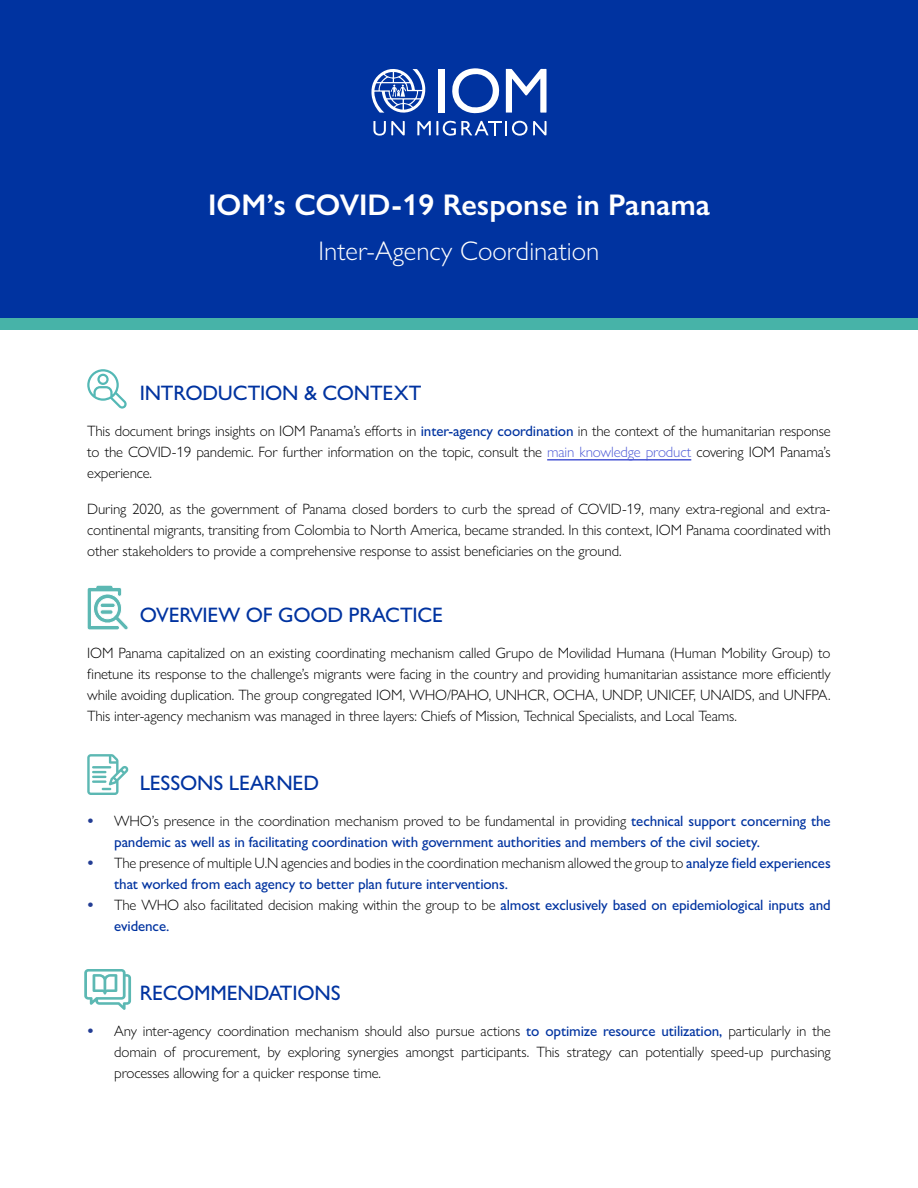
<style>
.page{position:relative;width:918px;height:1188px;background:#fff}
.page>*{position:absolute;margin:0;border:0;box-sizing:border-box;transform-origin:0 0}
.t1{font:600 30px "Gill Sans Nova";color:#fff}
.t2{font:300 27px "Gill Sans Nova";color:#fff}
.t3{font:500 21px "Gill Sans Nova";letter-spacing:-.01em;color:#0033a0}
.t4{font:300 15px/21px "Gill Sans Nova";letter-spacing:-.01em;color:#000;text-align:justify}
.t5{font:500 15px/21px "Gill Sans Nova";letter-spacing:-.01em;color:#0033a0}
.s1{font-weight:500;color:#0033a0}
.s2{color:#4f5cd6}
.s3{font-weight:700;color:#233d94}
.s4{font-weight:300;color:#000}
</style>
<div class="page">
<div style="left:0;top:0;width:918px;height:330px;background:#0033a0"></div>
<div style="left:0;top:318px;width:918px;height:12px;background:#47b3a8"></div>
<svg style="left:371px;top:68px;width:176px;height:68px"></svg>
<hr style="left:547px;top:459px;width:144px;height:2px;background:#4f5cd6">
<svg style="left:87px;top:369px;width:40px;height:40px"></svg>
<svg style="left:87px;top:754px;width:42px;height:41px"></svg>
<svg style="left:84px;top:969px;width:47px;height:41px"></svg>
<svg style="left:87px;top:585px;width:41px;height:45px"></svg>
<div style="left:100px;top:603px;width:15px;height:5px;background:#5cb8b3;border-radius:2px"></div>
<div style="left:100px;top:603px;width:16px;height:5px;border:1px solid #fff;border-radius:2px"></div>
<hr style="left:100px;top:610px;width:13px;height:4px;background:#5cb8b3;border-radius:2px">
<div style="left:100px;top:609px;width:13px;height:6px;border:1px solid #fff;border-radius:2px"></div>
<h1 class="t1" style="left:208px;top:187px;width:503px">IOM’s COVID-19 Response in Panama</h1>
<h2 class="t2" style="left:319px;top:234px;width:282px">Inter-Agency Coordination</h2>
<h3 class="t3" style="left:140px;top:380px;width:283px">INTRODUCTION &amp; CONTEXT</h3>
<p class="t4" style="left:87px;top:420px;width:745px">This document brings insights on IOM Panama’s efforts in <span class="s1">inter-agency coordination</span> in the context of the humanitarian response to the COVID-19 pandemic. For further information on the topic, consult the <span class="s2">main knowledge product</span> covering IOM Panama’s experience.</p>
<p class="t4" style="left:87px;top:498px;width:745px">During 2020, as the government of Panama closed borders to curb the spread of COVID-19, many extra-regional and extra&shy;continental migrants, transiting from Colombia to North America, became stranded. In this context, IOM Panama coordinated with other stakeholders to provide a comprehensive response to assist beneficiaries on the ground.</p>
<h3 class="t3" style="left:140px;top:602px;width:305px">OVERVIEW OF GOOD PRACTICE</h3>
<p class="t4" style="left:87px;top:642px;width:745px">IOM Panama capitalized on an existing coordinating mechanism called Grupo de Movilidad Humana (Human Mobility Group) to finetune its response to the challenge’s migrants were facing in the country and providing humanitarian assistance more efficiently while avoiding duplication. The group congregated IOM, WHO/PAHO, UNHCR, OCHA, UNDP, UNICEF, UNAIDS, and UNFPA.<br>This inter-agency mechanism was managed in three layers: Chiefs of Mission, Technical Specialists, and Local Teams.</p>
<h3 class="t3" style="left:140px;top:770px;width:181px">LESSONS LEARNED</h3>
<p class="t5" style="left:114px;top:810px;width:718px;text-indent:-27px"><span class="s3">•</span> <span class="s4">WHO’s presence in the coordination mechanism proved to be fundamental in providing</span> technical support concerning the pandemic as well as in facilitating coordination with government authorities and members of the civil society.</p>
<p class="t4" style="left:114px;top:852px;width:718px;text-indent:-27px"><span class="s3">•</span> The presence of multiple U.N agencies and bodies in the coordination mechanism allowed the group to <span class="s1">analyze field experiences that worked from each agency to better plan future interventions.</span></p>
<p class="t5" style="left:114px;top:894px;width:718px;text-indent:-27px"><span class="s3">•</span> <span class="s4">The WHO also facilitated decision making within the group to be</span> almost exclusively based on epidemiological inputs and evidence.</p>
<h3 class="t3" style="left:140px;top:980px;width:202px">RECOMMENDATIONS</h3>
<p class="t4" style="left:114px;top:1020px;width:718px;text-indent:-27px"><span class="s3">•</span> Any inter-agency coordination mechanism should also pursue actions <span class="s1">to optimize resource utilization,</span> particularly in the domain of procurement, by exploring synergies amongst participants. This strategy can potentially speed-up purchasing processes allowing for a quicker response time.</p>
</div>
